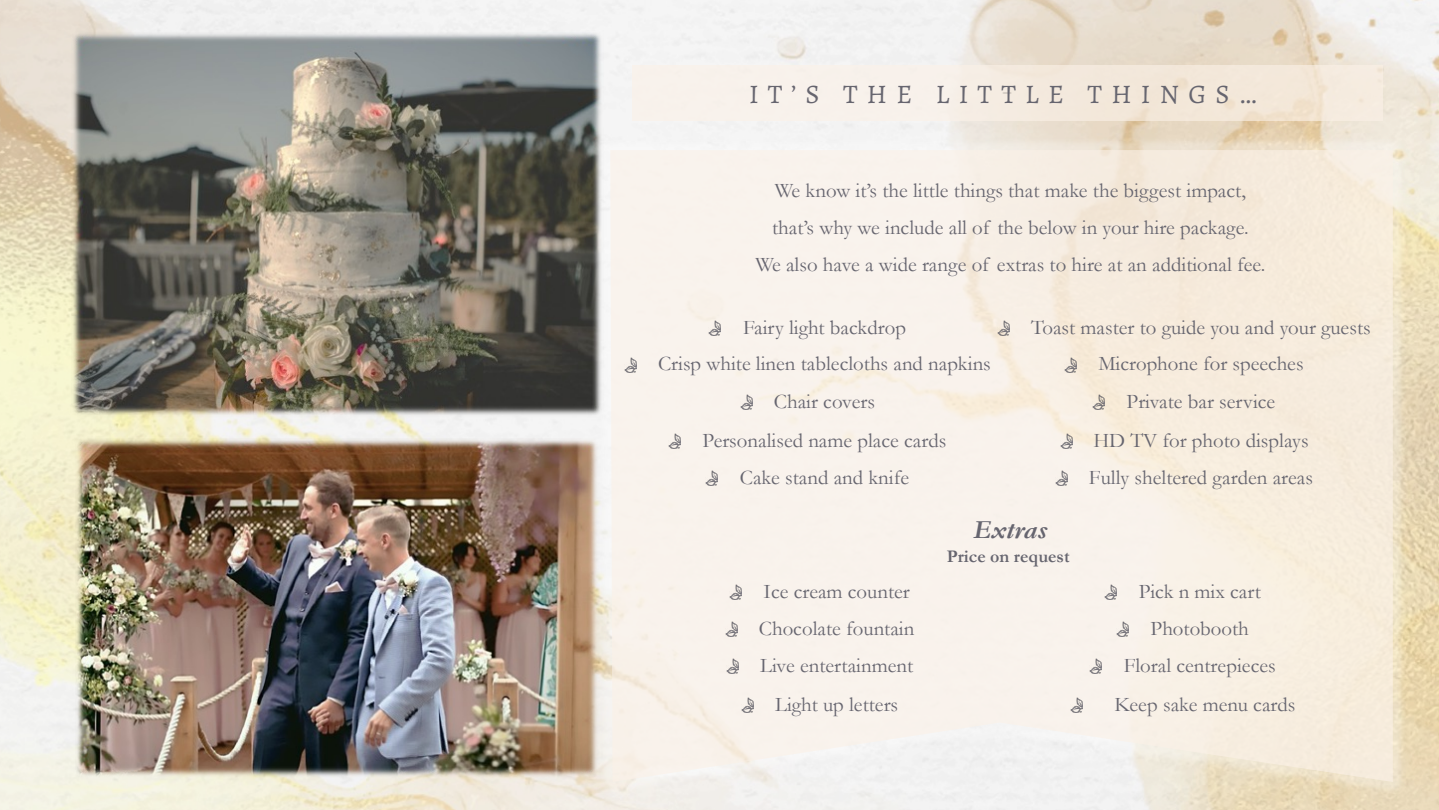
<style>
.page{position:relative;width:1439px;height:810px;background:#fff}
.page>*{position:absolute;margin:0;border:0;box-sizing:border-box;transform-origin:0 0}
.t1{font:26.78px "Alegreya";letter-spacing:.345em;color:#66656f}
.t2{font:italic 700 26.78px "Garamond";letter-spacing:.01em;color:#66656f}
.t3{font:20.82px/37.6px "Garamond";color:#66656f;text-align:center}
.t4{font:700 17.85px "Garamond";color:#66656f}
</style>
<div class="page">
<img style="left:0;top:0;width:1438px;height:809px">
<img style="left:69px;top:31px;width:534px;height:386px">
<img style="left:73px;top:436px;width:520px;height:343px">
<img style="left:593px;top:133px;width:816px;height:665px">
<svg style="left:610px;top:150px;width:782px;height:631px;background:#f7efe6"></svg>
<div style="left:632px;top:65px;width:750px;height:56px;background:#fbf1e7"></div>
<img style="left:709px;top:320px;width:12px;height:15px">
<img style="left:624px;top:357px;width:12px;height:15px">
<img style="left:740px;top:394px;width:12px;height:15px">
<img style="left:669px;top:433px;width:11px;height:15px">
<img style="left:706px;top:470px;width:12px;height:15px">
<img style="left:997px;top:320px;width:12px;height:15px">
<img style="left:1064px;top:357px;width:12px;height:15px">
<img style="left:1093px;top:394px;width:11px;height:15px">
<img style="left:1060px;top:433px;width:12px;height:15px">
<img style="left:1055px;top:470px;width:12px;height:15px">
<img style="left:729px;top:584px;width:12px;height:14px">
<img style="left:725px;top:621px;width:12px;height:15px">
<img style="left:726px;top:658px;width:12px;height:15px">
<img style="left:741px;top:697px;width:12px;height:14px">
<img style="left:1104px;top:584px;width:12px;height:14px">
<img style="left:1116px;top:621px;width:12px;height:15px">
<img style="left:1089px;top:658px;width:12px;height:15px">
<img style="left:1070px;top:697px;width:12px;height:14px">
<p class="t1" style="left:749px;top:78px;width:509px">IT’S THE LITTLE THINGS…</p>
<p class="t3" style="left:755px;top:171px;width:511px">We know it’s the little things that make the biggest impact, that’s why we include all of the below in your hire package.<br>We also have a wide range of extras to hire at an additional fee.</p>
<p class="t3" style="left:658px;top:308px;width:334px">Fairy light backdrop<br>Crisp white linen tablecloths and napkins<br>Chair covers<br>Personalised name place cards</p>
<p class="t3" style="left:740px;top:457px;width:171px">Cake stand and knife</p>
<p class="t3" style="left:1031px;top:308px;width:341px">Toast master to guide you and your guests<br>Microphone for speeches<br>Private bar service<br>HD TV for photo displays</p>
<p class="t3" style="left:1089px;top:457px;width:225px">Fully sheltered garden areas</p>
<p class="t2" style="left:973px;top:513px;width:75px">Extras</p>
<p class="t4" style="left:947px;top:544px;width:124px">Price on request</p>
<p class="t3" style="left:759px;top:571px;width:157px">Ice cream counter<br>Chocolate fountain<br>Live entertainment<br>Light up letters</p>
<p class="t3" style="left:1114px;top:571px;width:183px">Pick n mix cart<br>Photobooth<br>Floral centrepieces<br>Keep sake menu cards</p>
</div>
